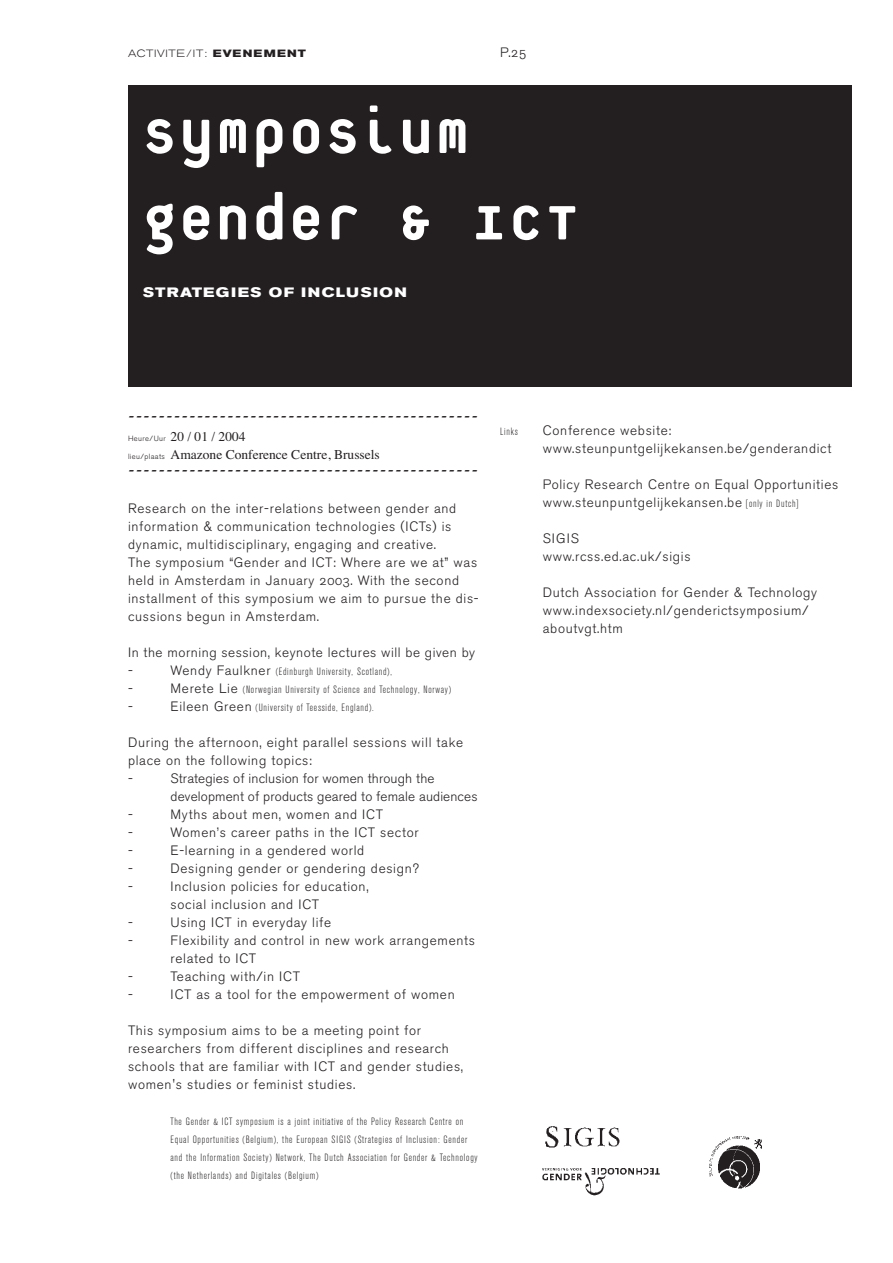
<style>
.page{position:relative;width:893px;height:1263px;background:#fff}
.page>*{position:absolute;margin:0;border:0;box-sizing:border-box;transform-origin:0 0}
.t1{font:800 72px/86.4px "Platelet";letter-spacing:.045em;color:#fff}
.t2{font:italic 500 condensed 19.5px "Akzidenz Grotesk BE";color:#231f20}
.t3{font:13.5px/18px "Akzidenz Grotesk BE Light Os F";letter-spacing:.05em;color:#231f20}
.t4{font:13.5px/18px "Akzidenz Grotesk BE Light Os F";letter-spacing:.01em;color:#231f20}
.t5{font:13.5px/18px "Times";color:#231f20}
.t6{font:700 expanded 13.5px "Akzidenz Grotesk BE";letter-spacing:.105em;color:#fff}
.t7{font:300 condensed 10.5px/18px "Akzidenz Grotesk BE";letter-spacing:.07em;color:#231f20}
.t8{font:300 expanded 10.5px "Akzidenz Grotesk BE";letter-spacing:.075em;color:#231f20}
.s1{font-weight:700}
.s2{font-family:"Akzidenz Grotesk BE Light Os F";font-size:7.5px}
.s3{font-family:"Akzidenz Grotesk BE Light Os F";font-weight:400;font-stretch:normal;font-size:13.5px}
.s4{font-family:"Akzidenz Grotesk BE";font-weight:300;font-stretch:condensed;font-size:10.5px}
</style>
<div class="page">
<div style="left:128px;top:85px;width:723px;height:302px;background:#231f20"></div>
<img style="left:542px;top:1168px;width:118px;height:28px">
<img style="left:545px;top:1126px;width:75px;height:22px">
<img style="left:709px;top:1136px;width:53px;height:53px">
<p class="t8" style="left:128px;top:50px;width:179px">ACTIVITE/IT: <span class="s1">EVENEMENT</span></p>
<p class="t3" style="left:500px;top:45px;width:27px">P.25</p>
<h1 class="t1" style="left:143px;top:93px;width:437px">symposium gender &amp; IcT</h1>
<p class="t6" style="left:143px;top:288px;width:265px">STRATEGIES OF INCLUSION</p>
<h2 class="t2" style="left:128px;top:409px;width:350px">----------------------------------------------</h2>
<p class="t5" style="left:128px;top:429px;width:253px"><span class="s2">Heure/Uur</span> 20 / 01 / 2004<br><span class="s2">lieu/plaats</span> Amazone Conference Centre, Brussels</p>
<h2 class="t2" style="left:128px;top:463px;width:350px">----------------------------------------------</h2>
<p class="t3" style="left:128px;top:501px;width:352px">Research on the inter-relations between gender and information &amp; communication technologies (ICTs) is dynamic, multidisciplinary, engaging and creative.<br>The symposium “Gender and ICT: Where are we at” was held in Amsterdam in January 2003. With the second installment of this symposium we aim to pursue the dis&shy;cussions begun in Amsterdam.</p>
<p class="t3" style="left:128px;top:645px;width:348px">In the morning session, keynote lectures will be given by -</p>
<p class="t7" style="left:170px;top:663px;width:223px"><span class="s3">Wendy Faulkner</span> (Edinburgh University, Scotland),</p>
<p class="t3" style="left:128px;top:681px;width:6px">-</p>
<p class="t7" style="left:170px;top:681px;width:282px"><span class="s3">Merete Lie</span> (Norwegian University of Science and Technology, Norway)</p>
<p class="t3" style="left:128px;top:699px;width:6px">-</p>
<p class="t7" style="left:170px;top:699px;width:205px"><span class="s3">Eileen Green</span> (University of Teesside, England).</p>
<p class="t3" style="left:128px;top:735px;width:337px">During the afternoon, eight parallel sessions will take place on the following topics:<br>-</p>
<p class="t4" style="left:170px;top:771px;width:308px">Strategies of inclusion for women through the development of products geared to female audiences</p>
<p class="t3" style="left:128px;top:807px;width:6px">-</p>
<p class="t3" style="left:170px;top:807px;width:214px">Myths about men, women and ICT</p>
<p class="t3" style="left:128px;top:825px;width:6px">-</p>
<p class="t3" style="left:170px;top:825px;width:249px">Women’s career paths in the ICT sector</p>
<p class="t3" style="left:128px;top:843px;width:6px">-</p>
<p class="t3" style="left:170px;top:843px;width:195px">E-learning in a gendered world</p>
<p class="t3" style="left:128px;top:861px;width:6px">-</p>
<p class="t3" style="left:170px;top:861px;width:250px">Designing gender or gendering design?</p>
<p class="t3" style="left:128px;top:879px;width:6px">-</p>
<p class="t3" style="left:170px;top:879px;width:199px">Inclusion policies for education, social inclusion and ICT</p>
<p class="t3" style="left:128px;top:915px;width:6px">-</p>
<p class="t3" style="left:170px;top:915px;width:162px">Using ICT in everyday life</p>
<p class="t3" style="left:128px;top:933px;width:6px">-</p>
<p class="t3" style="left:170px;top:933px;width:306px">Flexibility and control in new work arrangements related to ICT</p>
<p class="t3" style="left:128px;top:969px;width:6px">-</p>
<p class="t3" style="left:170px;top:969px;width:131px">Teaching with/in ICT</p>
<p class="t3" style="left:128px;top:987px;width:6px">-</p>
<p class="t3" style="left:170px;top:987px;width:285px">ICT as a tool for the empowerment of women</p>
<p class="t3" style="left:128px;top:1023px;width:336px">This symposium aims to be a meeting point for researchers from different disciplines and research schools that are familiar with ICT and gender studies, women's studies or feminist studies.</p>
<p class="t7" style="left:170px;top:1113px;width:308px">The Gender &amp; ICT symposium is a joint initiative of the Policy Research Centre on Equal Opportunities (Belgium), the European SIGIS (Strategies of Inclusion: Gender and the Information Society) Network, The Dutch Association for Gender &amp; Technology (the Netherlands) and Digitales (Belgium)</p>
<p class="t7" style="left:500px;top:423px;width:19px">Links</p>
<p class="t3" style="left:543px;top:423px;width:290px">Conference website: www.steunpuntgelijkekansen.be/genderandict</p>
<p class="t3" style="left:543px;top:477px;width:297px">Policy Research Centre on Equal Opportunities www.steunpuntgelijkekansen.be <span class="s4">[only in Dutch]</span></p>
<p class="t3" style="left:543px;top:531px;width:149px">SIGIS www.rcss.ed.ac.uk/sigis</p>
<p class="t3" style="left:543px;top:585px;width:276px">Dutch Association for Gender &amp; Technology www.indexsociety.nl/genderictsymposium/ aboutvgt.htm</p>
</div>
